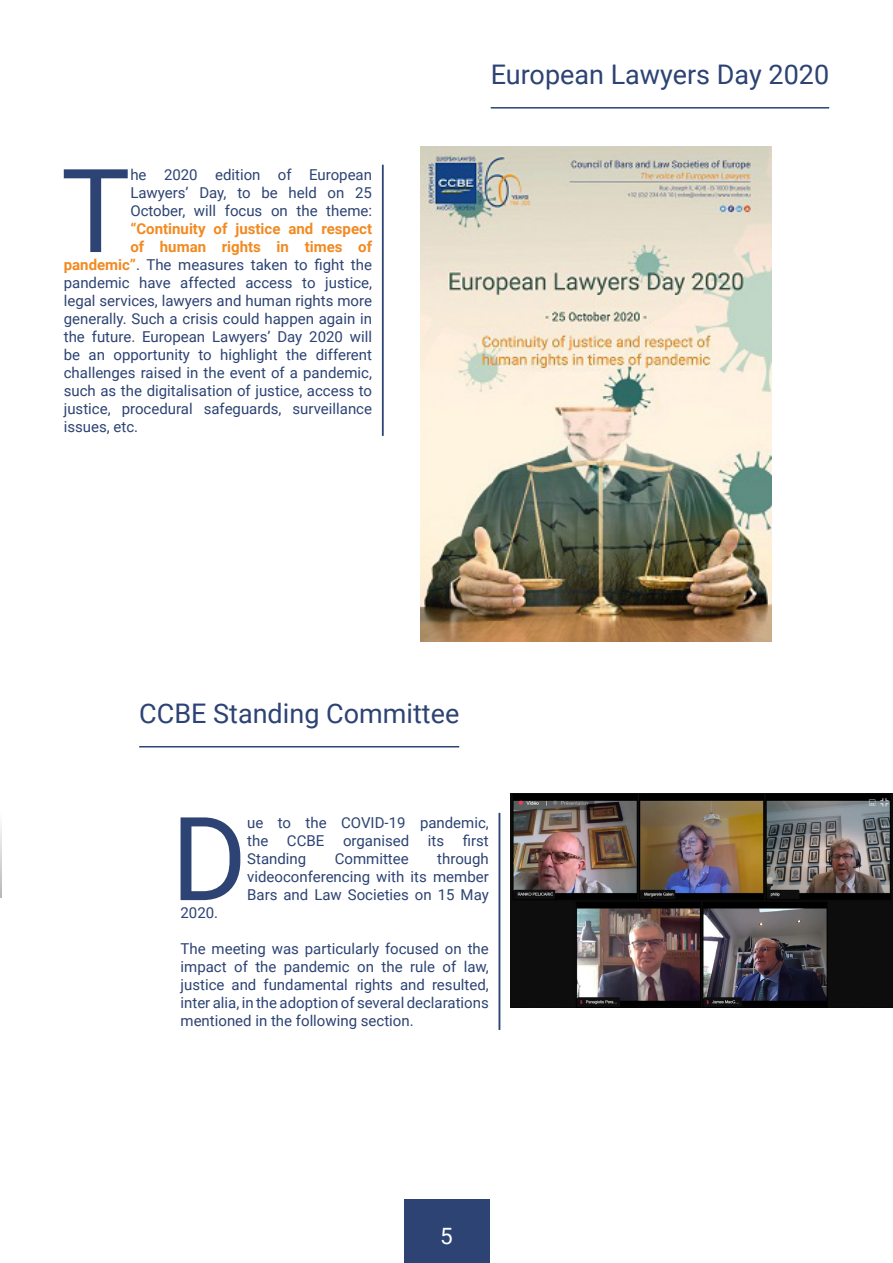
<style>
.page{position:relative;width:893px;height:1263px;background:#fff}
.page>*{position:absolute;margin:0;border:0;box-sizing:border-box;transform-origin:0 0}
.Contenu_premier_para{font:116.25px "Roboto";color:#2c4373}
.Ttitre_sujet_focus{font:27px "Roboto";color:#2c4373}
.t1{font:22.5px "Roboto";color:#fff}
.Contenu_premier_para-2{font:15px/18px "Roboto";color:#2c4373;text-align:justify}
.Contenu{font:15px/18px "Roboto";color:#2c4373;text-align:justify}
.Contenu_premier_para-3{font:700 15px "Roboto";color:#f28a22}
.s1{font-weight:700;color:#f28a22}
</style>
<div class="page">
<hr style="left:382px;top:165px;width:1px;height:271px;background:#2c4373">
<hr style="left:491px;top:107px;width:338px;height:2px;background:#2c4373">
<hr style="left:499px;top:813px;width:1px;height:217px;background:#2c4373">
<hr style="left:139px;top:746px;width:320px;height:1px;background:#2c4373">
<img style="left:0;top:824px;width:1px;height:73px">
<img style="left:421px;top:146px;width:351px;height:496px">
<img style="left:511px;top:793px;width:381px;height:215px">
<div style="left:404px;top:1199px;width:85px;height:64px;background:#2c4373"></div>
<p class="Contenu_premier_para" style="left:61px;top:129px;width:71px">T</p>
<p class="Contenu_premier_para-2" style="left:130px;top:165px;width:243px">he 2020 edition of European</p>
<p class="Contenu_premier_para-2" style="left:130px;top:183px;width:243px">Lawyers’ Day, to be held on 25</p>
<p class="Contenu_premier_para-2" style="left:130px;top:201px;width:243px">October, will focus on the theme:</p>
<p class="Contenu_premier_para-3" style="left:130px;top:218px;width:243px">“Continuity of justice and respect</p>
<p class="Contenu_premier_para-3" style="left:130px;top:236px;width:243px">of human rights in times of</p>
<p class="Contenu_premier_para-2" style="left:64px;top:255px;width:310px"><span class="s1">pandemic”</span>. The measures taken to fight the</p>
<p class="Contenu_premier_para-2" style="left:64px;top:273px;width:310px">pandemic have affected access to justice,</p>
<p class="Contenu_premier_para-2" style="left:64px;top:291px;width:310px">legal services, lawyers and human rights more</p>
<p class="Contenu_premier_para-2" style="left:64px;top:309px;width:310px">generally. Such a crisis could happen again in</p>
<p class="Contenu_premier_para-2" style="left:64px;top:327px;width:310px">the future. European Lawyers’ Day 2020 will</p>
<p class="Contenu_premier_para-2" style="left:64px;top:345px;width:310px">be an opportunity to highlight the different</p>
<p class="Contenu_premier_para-2" style="left:64px;top:363px;width:310px">challenges raised in the event of a pandemic,</p>
<p class="Contenu_premier_para-2" style="left:64px;top:381px;width:310px">such as the digitalisation of justice, access to</p>
<p class="Contenu_premier_para-2" style="left:64px;top:399px;width:310px">justice, procedural safeguards, surveillance</p>
<p class="Contenu_premier_para-2" style="left:64px;top:417px;width:76px">issues, etc.</p>
<p class="Ttitre_sujet_focus" style="left:491px;top:56px;width:340px">European Lawyers Day 2020</p>
<p class="Ttitre_sujet_focus" style="left:139px;top:694px;width:322px">CCBE Standing Committee</p>
<p class="Contenu_premier_para" style="left:171px;top:777px;width:78px">D</p>
<p class="Contenu_premier_para-2" style="left:247px;top:813px;width:243px">ue to the COVID-19 pandemic, the CCBE organised its first Standing</p>
<p class="Contenu_premier_para-2" style="left:247px;top:849px;width:243px;text-indent:190px">through videoconferencing with its member Bars and Law Societies on 15 May</p>
<p class="Contenu_premier_para-2" style="left:335px;top:849px;width:75px">Committee</p>
<p class="Contenu_premier_para-2" style="left:181px;top:903px;width:39px">2020.</p>
<p class="Contenu" style="left:181px;top:939px;width:310px">The meeting was particularly focused on the impact of the pandemic on the rule of law, justice and fundamental rights and resulted, inter alia, in the adoption of several declarations mentioned in the following section.</p>
<h3 class="t1" style="left:440px;top:1220px;width:14px">5</h3>
</div>
